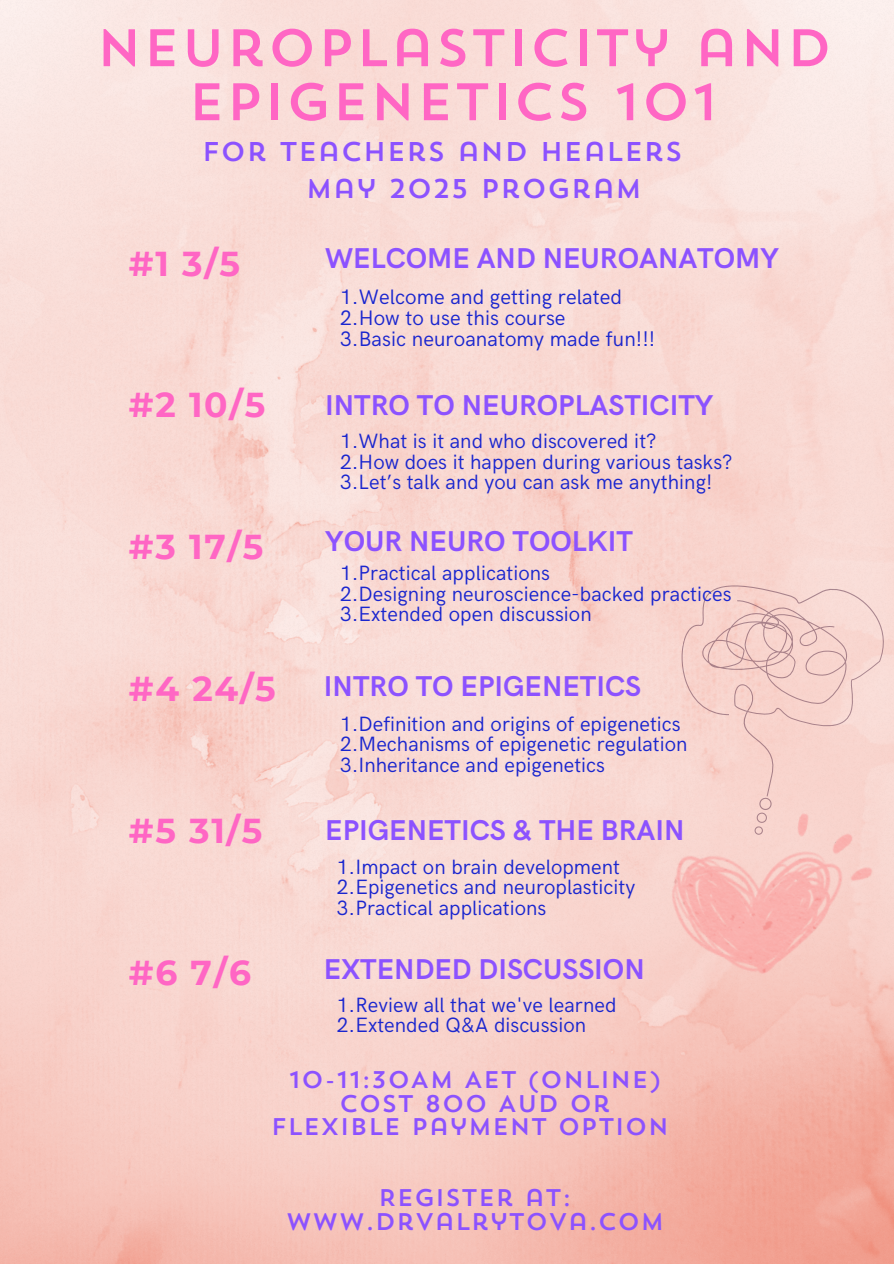
<style>
.page{position:relative;width:894px;height:1264px;background:#fff}
.page>*{position:absolute;margin:0;border:0;box-sizing:border-box;transform-origin:0 0}
.t1{font:52.5px/54px "Trend Sans One";color:#ff66c4;text-align:center}
.t2{font:700 34.5px "Montserrat";letter-spacing:.05em;color:#ff66c4}
.t3{font:700 28.65px "HK Grotesk";color:#8c52ff}
.t4{font:27px/37.2px "Trend Sans One";color:#8c52ff}
.t5{font:24px/23.7px "Trend Sans One";color:#8c52ff;text-align:center}
.t6{font:21px "HK Grotesk";letter-spacing:.005em;color:#1a26cf}
.t7{font:20.7px/20.2px "HK Grotesk";letter-spacing:.005em;color:#1a26cf}
</style>
<div class="page">
<img style="left:658px;top:853px;width:225px;height:141px">
<svg style="left:645px;top:558px;width:248px;height:295px;background:#f6d2cc"></svg>
<h3 class="t1" style="left:96px;top:26px;width:738px">NEUROPLASTICITY AND<br>EPIGENETICS 101</h3>
<p class="t4" style="left:305px;top:136px;width:378px;text-indent:-104px">FOR TEACHERS AND HEALERS<br>MAY 2025 PROGRAM</p>
<h1 class="t2" style="left:129px;top:242px;width:113px">#1 3/5</h1>
<h4 class="t2" style="left:129px;top:384px;width:138px">#2 10/5</h4>
<h2 class="t2" style="left:129px;top:526px;width:136px">#3 17/5</h2>
<h2 class="t2" style="left:129px;top:667px;width:148px">#4 24/5</h2>
<h2 class="t2" style="left:129px;top:809px;width:135px">#5 31/5</h2>
<h2 class="t2" style="left:129px;top:951px;width:124px">#6 7/6</h2>
<p class="t3" style="left:325px;top:242px;width:455px">WELCOME AND NEUROANATOMY</p>
<h3 class="t6" style="left:340px;top:285px;width:283px">1.Welcome and getting related</h3>
<p class="t6" style="left:340px;top:306px;width:227px">2.How to use this course</p>
<p class="t6" style="left:340px;top:327px;width:317px">3.Basic neuroanatomy made fun!!!</p>
<h3 class="t3" style="left:325px;top:389px;width:389px">INTRO TO NEUROPLASTICITY</h3>
<h3 class="t7" style="left:340px;top:432px;width:394px">1.What is it and who discovered it?<br>2.How does it happen during various tasks?<br>3.Let’s talk and you can ask me anything!</h3>
<p class="t3" style="left:325px;top:525px;width:309px">YOUR NEURO TOOLKIT</p>
<p class="t7" style="left:340px;top:564px;width:211px">1.Practical applications</p>
<h3 class="t7" style="left:340px;top:584px;width:393px">2.Designing neuroscience-backed practices<br>3.Extended open discussion</h3>
<h3 class="t3" style="left:324px;top:670px;width:318px">INTRO TO EPIGENETICS</h3>
<p class="t7" style="left:340px;top:714px;width:349px">1.Definition and origins of epigenetics<br>2.Mechanisms of epigenetic regulation<br>3.Inheritance and epigenetics</p>
<p class="t3" style="left:325px;top:814px;width:360px">EPIGENETICS &amp; THE BRAIN</p>
<h2 class="t7" style="left:337px;top:857px;width:300px">1.Impact on brain development<br>2.Epigenetics and neuroplasticity<br>3.Practical applications</h2>
<p class="t3" style="left:324px;top:952px;width:322px">EXTENDED DISCUSSION</p>
<h2 class="t7" style="left:337px;top:995px;width:281px">1.Review all that we've learned<br>2.Extended Q&amp;A discussion</h2>
<p class="t5" style="left:271px;top:1070px;width:399px">10-11:30AM AET (ONLINE)<br>COST 800 AUD OR<br>FLEXIBLE PAYMENT OPTION</p>
<p class="t5" style="left:285px;top:1188px;width:380px">REGISTER AT:<br>WWW.DRVALRYTOVA.COM</p>
</div>
